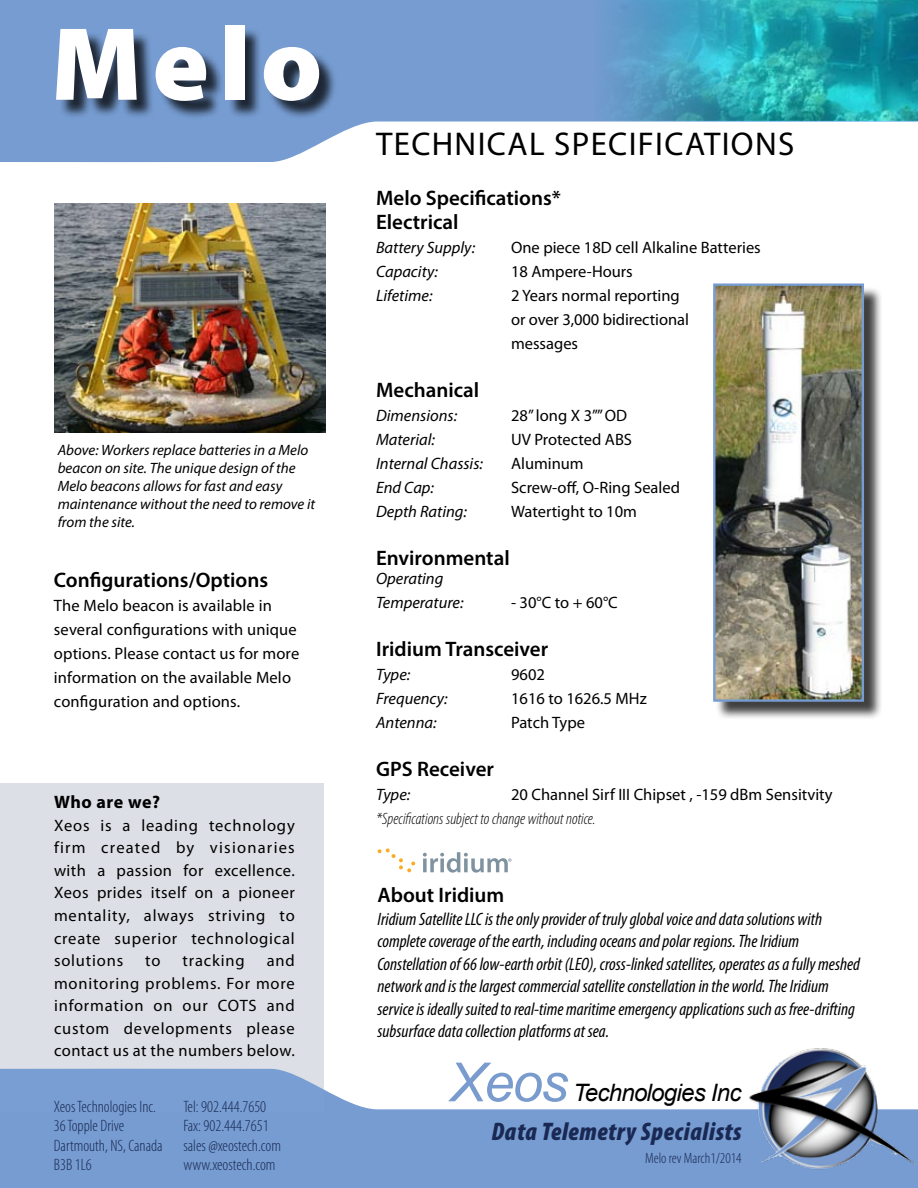
<style>
.page{position:relative;width:918px;height:1188px;background:#fff}
.page>*{position:absolute;margin:0;border:0;box-sizing:border-box;transform-origin:0 0}
.t1{font:900 105px "Myriad Pro";color:#fff}
.t2{font:italic 54px "Arial";color:#7a9bce}
.t3{font:33px "Myriad Pro";letter-spacing:.04em;color:#000}
.t4{font:italic 900 condensed 25.5px "Myriad Pro";letter-spacing:.025em;color:#1a2953}
.t5{font:italic 24px "Arial";letter-spacing:-.03em;color:#000}
.t6{font:600 21px/24px "Myriad Pro";color:#000}
.t7{font:italic condensed 18px/22.5px "Myriad Pro";color:#000}
.t8{font:700 18px "Myriad Pro";letter-spacing:.02em;color:#000}
.t9{font:16.5px/22.5px "Myriad Pro";letter-spacing:.01em;color:#000;text-align:justify}
.t10{font:italic 16.5px/24px "Myriad Pro";color:#000}
.t11{font:300 condensed 16.5px/19.5px "Myriad Pro";color:#1a2953}
.t12{font:italic 300 condensed 16.5px "Myriad Pro";color:#000}
.t13{font:italic 15px/18px "Myriad Pro";color:#000}
.t14{font:300 condensed 15px "Myriad Pro";color:#1a2953}
.s1{font-style:normal}
</style>
<div class="page">
<svg style="left:0;top:1089px;width:746px;height:99px;background:#86a8d6"></svg>
<svg style="left:0;top:783px;width:324px;height:329px;background:#cfd6e2"></svg>
<svg style="left:0;top:0;width:594px;height:162px;fill:#769cd1"></svg>
<div style="left:59px;top:28px;width:279px;height:92px;background:#000;opacity:.75"></div>
<img style="left:746px;top:1048px;width:172px;height:140px">
<svg style="left:594px;top:0;width:324px;height:122px;background:#34a1b6"></svg>
<div style="left:715px;top:286px;width:168px;height:434px;background:#000;opacity:.75"></div>
<img style="left:716px;top:286px;width:145px;height:413px">
<div style="left:713px;top:283px;width:151px;height:419px;border:2px solid #769cd1"></div>
<svg style="left:378px;top:848px;width:37px;height:24px"></svg>
<svg style="left:423px;top:852px;width:89px;height:21px"></svg>
<img style="left:54px;top:203px;width:272px;height:229px">
<h1 class="t1" style="left:51px;top:-6px;width:273px">Melo</h1>
<p class="t13" style="left:58px;top:441px;width:259px">Above: Workers replace batteries in a Melo beacon on site. The unique design of the Melo beacons allows for fast and easy maintenance without the need to remove it from the site.</p>
<p class="t6" style="left:54px;top:568px;width:216px">Configurations/Options</p>
<p class="t9" style="left:54px;top:594px;width:247px;line-height:24px;text-align:left">The Melo beacon is available in several configurations with unique options. Please contact us for more information on the available Melo configuration and options.</p>
<p class="t8" style="left:54px;top:791px;width:108px">Who are we?</p>
<p class="t9" style="left:54px;top:814px;width:242px">Xeos is a leading technology firm created by visionaries with a passion for excellence.<br>Xeos prides itself on a pioneer mentality, always striving to create superior technological solutions</p>
<p class="t9" style="left:54px;top:949px;width:242px;text-indent:213px">and monitoring problems. For more information on our COTS and custom developments please contact us at the numbers below.</p>
<p class="t9" style="left:145px;top:949px;width:17px">to</p>
<p class="t9" style="left:183px;top:949px;width:64px">tracking</p>
<p class="t11" style="left:54px;top:1097px;width:110px">Xeos Technologies Inc.<br>36 Topple Drive<br>Dartmouth, NS, Canada<br>B3B 1L6</p>
<p class="t11" style="left:183px;top:1097px;width:99px">Tel: 902.444.7650<br>Fax: 902.444.7651 sales @xeostech.com www.xeostech.com</p>
<h3 class="t3" style="left:376px;top:124px;width:98px">TECHNICA</h3>
<h3 class="t3" style="left:529px;top:124px;width:78px">L SPECIFICATI</h3>
<h3 class="t3" style="left:731px;top:124px;width:65px">ONS</h3>
<p class="t6" style="left:376px;top:185px;width:186px">Melo Specifications*<br>Electrical</p>
<p class="t10" style="left:376px;top:235px;width:101px">Battery Supply:</p>
<p class="t9" style="left:511px;top:236px;width:251px">One piece 18D cell Alkaline Batteries</p>
<p class="t10" style="left:376px;top:259px;width:63px">Capacity:</p>
<p class="t9" style="left:511px;top:260px;width:123px">18 Ampere-Hours</p>
<p class="t10" style="left:376px;top:283px;width:58px">Lifetime:</p>
<p class="t9" style="left:511px;top:283px;width:179px;line-height:24px;text-align:left">2 Years normal reporting or over 3,000 bidirectional messages</p>
<p class="t6" style="left:376px;top:377px;width:105px">Mechanical</p>
<p class="t10" style="left:376px;top:403px;width:83px">Dimensions:</p>
<p class="t9" style="left:511px;top:404px;width:118px">28” long X 3”” OD</p>
<p class="t10" style="left:376px;top:427px;width:91px">Material: <span class="s1">U</span></p>
<p class="t10" style="left:376px;top:427px;width:258px;text-indent:146px"><span class="s1">V Protected ABS<br></span>Internal Chassis: <span class="s1">A luminum<br></span>End Cap:</p>
<p class="t9" style="left:511px;top:476px;width:170px">Screw-off, O-Ring Sealed</p>
<p class="t10" style="left:376px;top:499px;width:93px">Depth Rating:</p>
<p class="t9" style="left:511px;top:500px;width:127px">Watertight to 10m</p>
<p class="t6" style="left:376px;top:545px;width:135px">Environmental</p>
<p class="t10" style="left:376px;top:566px;width:89px">Operating<br>Temperature:</p>
<p class="t9" style="left:511px;top:591px;width:107px">- 30°C to + 60°C</p>
<p class="t6" style="left:376px;top:637px;width:174px">Iridium Transceiver</p>
<p class="t10" style="left:376px;top:662px;width:36px">Type:</p>
<p class="t9" style="left:511px;top:663px;width:35px">9602</p>
<p class="t10" style="left:376px;top:686px;width:73px">Frequency:</p>
<p class="t9" style="left:511px;top:687px;width:137px">1616 to 1626.5 MHz</p>
<p class="t10" style="left:376px;top:710px;width:62px">Antenna:</p>
<p class="t9" style="left:511px;top:711px;width:75px">Patch Type</p>
<p class="t6" style="left:376px;top:757px;width:119px">GPS Receiver</p>
<p class="t10" style="left:376px;top:782px;width:36px">Type:</p>
<p class="t9" style="left:511px;top:783px;width:323px">20 Channel Sirf III Chipset , -159 dBm Sensitvity</p>
<p class="t12" style="left:376px;top:810px;width:221px">*Specifications subject to change without notice.</p>
<p class="t6" style="left:378px;top:882px;width:128px">About Iridium</p>
<p class="t7" style="left:378px;top:907px;width:484px">Iridium Satellite LLC is the only provider of truly global voice and data solutions with complete coverage of the earth, including oceans and polar regions. The Iridium Constellation of 66 low-earth orbit (LEO), cross-linked satellites, operates as a fully meshed network and is the largest commercial satellite constellation in the world. The Iridium service is ideally suited to real-time maritime emergency applications such as free-drifting subsurface data collection platforms at sea.</p>
<h2 class="t2" style="left:450px;top:1047px;width:120px">Xeos</h2>
<h3 class="t5" style="left:573px;top:1077px;width:170px">Technologies Inc</h3>
<h3 class="t4" style="left:492px;top:1118px;width:252px">Data Telemetry Specialists</h3>
<p class="t14" style="left:645px;top:1150px;width:98px">Melo rev March1/2014</p>
</div>
